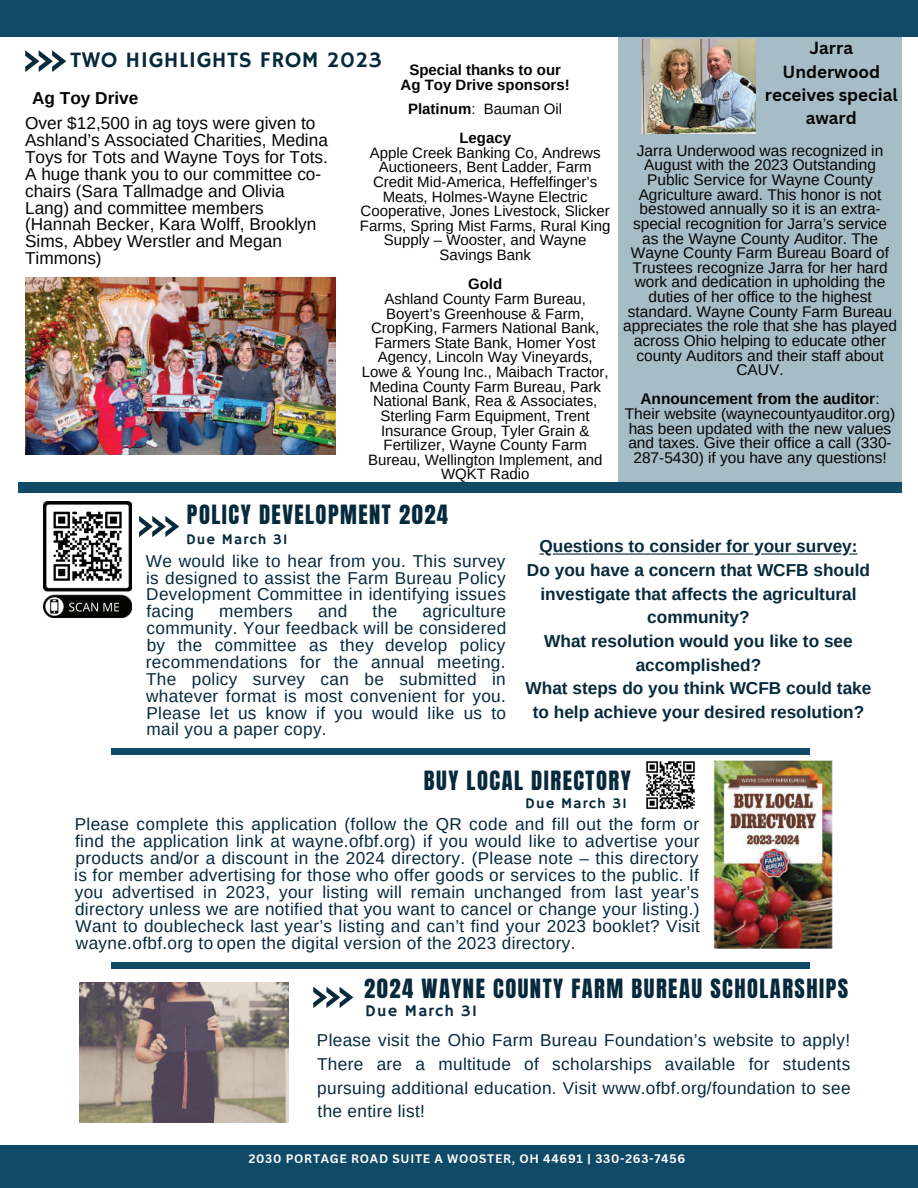
<style>
.page{position:relative;width:918px;height:1188px;background:#fff}
.page>*{position:absolute;margin:0;border:0;box-sizing:border-box;transform-origin:0 0}
.t1{font:22.5px "Anton";letter-spacing:.065em;color:#07293c}
.t2{font:22.35px "Hammersmith One";letter-spacing:.015em;color:#07293c}
.t3{font:17.25px/17px "Arimo";letter-spacing:.02em;color:#07293c;text-align:justify}
.t4{font:17.25px/16.8px "Arimo";color:#040503}
.t5{font:700 17.25px/23.7px "Arimo";color:#07293c;text-align:center}
.t6{font:700 17.25px "Arimo";color:#040503}
.t7{font:700 17.1px/23.4px "Canva Sans";color:#040503;text-align:center}
.t8{font:16.35px "Hammersmith One";letter-spacing:.065em;color:#07293c}
.t9{font:15.45px/14.7px "Arimo";color:#040503;text-align:center}
.t10{font:15px/14.7px "Arimo";color:#040503;text-align:center}
.t11{font:700 15px/14.5px "Arimo";color:#040503;text-align:center}
.t12{font:14.85px "Hammersmith One";letter-spacing:.065em;color:#07293c}
.t13{font:700 12px "Canva Sans";letter-spacing:.06em;color:#fff}
.s1{font-weight:400}
.s2{font-weight:700}
</style>
<div class="page">
<svg style="left:25px;top:50px;width:41px;height:22px"></svg>
<div style="left:0;top:0;width:918px;height:37px;background:#104a66"></div>
<div style="left:0;top:1145px;width:918px;height:43px;background:#104a66"></div>
<svg style="left:313px;top:987px;width:40px;height:21px"></svg>
<div style="left:19px;top:482px;width:883px;height:11px;background:#104a66"></div>
<div style="left:111px;top:963px;width:699px;height:6px;background:#104a66"></div>
<svg style="left:139px;top:516px;width:40px;height:21px"></svg>
<img style="left:79px;top:983px;width:209px;height:139px">
<img style="left:646px;top:761px;width:49px;height:49px">
<img style="left:713px;top:760px;width:119px;height:188px">
<img style="left:43px;top:501px;width:89px;height:116px">
<div style="left:111px;top:748px;width:699px;height:6px;background:#104a66"></div>
<img style="left:25px;top:277px;width:311px;height:178px">
<div style="left:618px;top:37px;width:284px;height:446px;background:#a6bcc6"></div>
<img style="left:641px;top:39px;width:115px;height:95px">
<svg style="left:849px;top:553px;width:9px;height:2px"></svg>
<hr style="left:761px;top:553px;width:80px;height:2px;background:#07293c">
<hr style="left:553px;top:553px;width:200px;height:2px;background:#07293c">
<p class="t2" style="left:70px;top:47px;width:313px">TWO HIGHLIGHTS FROM 2023</p>
<p class="t11" style="left:401px;top:63px;width:171px">Special thanks to our<br>Ag Toy Drive sponsors!</p>
<p class="t11" style="left:408px;top:94px;width:156px;line-height:29.2px">Platinum<span class="s1">: Bauman Oil<br></span>Legacy</p>
<p class="t10" style="left:360px;top:145px;width:252px">Apple Creek Banking Co, Andrews<br>Auctioneers, Bent Ladder, Farm<br>Credit Mid-America, Heffelfinger’s<br>Meats, Holmes-Wayne Electric<br>Cooperative, Jones Livestock, Slicker<br>Farms, Spring Mist Farms, Rural King<br>Supply – Wooster, and Wayne<br>Savings Bank</p>
<p class="t11" style="left:468px;top:277px;width:36px">Gold</p>
<p class="t10" style="left:362px;top:292px;width:248px">Ashland County Farm Bureau,<br>Boyert’s Greenhouse &amp; Farm,<br>CropKing, Farmers National Bank,<br>Farmers State Bank, Homer Yost<br>Agency, Lincoln Way Vineyards,<br>Lowe &amp; Young Inc., Maibach Tractor,<br>Medina County Farm Bureau, Park<br>National Bank, Rea &amp; Associates,<br>Sterling Farm Equipment, Trent<br>Insurance Group, Tyler Grain &amp;<br>Fertilizer, Wayne County Farm<br>Bureau, Wellington Implement, and<br>WQKT Radio</p>
<p class="t6" style="left:32px;top:86px;width:108px">Ag Toy Drive</p>
<p class="t4" style="left:25px;top:115px;width:304px">Over $12,500 in ag toys were given to<br>Ashland’s Associated Charities, Medina<br>Toys for Tots and Wayne Toys for Tots.<br>A huge thank you to our committee co&shy;chairs (Sara Tallmadge and Olivia<br>Lang) and committee members (Hannah Becker, Kara Wolff, Brooklyn<br>Sims, Abbey Werstler and Megan<br>Timmons)</p>
<p class="t7" style="left:765px;top:37px;width:134px">Jarra<br>Underwood receives special award</p>
<p class="t9" style="left:623px;top:143px;width:275px">Jarra Underwood was recognized in August with the 2023 Outstanding Public Service for Wayne County Agriculture award. This honor is not bestowed annually so it is an extra&shy;special recognition for Jarra’s service as the Wayne County Auditor. The Wayne County Farm Bureau Board of Trustees recognize Jarra for her hard work and dedication in upholding the duties of her office to the highest standard. Wayne County Farm Bureau appreciates the role that she has played across Ohio helping to educate other county Auditors and their staff about CAUV.</p>
<p class="t9" style="left:625px;top:392px;width:272px"><span class="s2">Announcement from the auditor</span>:<br>Their website (waynecountyauditor.org) has been updated with the new values and taxes. Give their office a call (330- 287-5430) if you have any questions!</p>
<h1 class="t1" style="left:187px;top:503px;width:263px">POLICY DEVELOPMENT 2024</h1>
<p class="t12" style="left:186px;top:531px;width:103px">Due March 31</p>
<p class="t3" style="left:146px;top:552px;width:362px">We would like to hear from you. This survey is designed to assist the Farm Bureau Policy Development Committee in identifying issues facing</p>
<p class="t3" style="left:146px;top:603px;width:362px;text-indent:277px">agriculture community. Your feedback will be considered by the committee as they develop policy recommendations for the annual meeting.<br>The policy survey can be submitted in whatever format is most convenient for you.<br>Please let us know if you would like us to mail you a paper copy.</p>
<p class="t3" style="left:219px;top:603px;width:75px">members</p>
<p class="t3" style="left:318px;top:603px;width:31px">and</p>
<p class="t3" style="left:373px;top:603px;width:26px">the</p>
<p class="t5" style="left:526px;top:535px;width:347px">Questions to consider for your survey:<br>Do you have a concern that WCFB should investigate that affects the agricultural community?<br>What resolution would you like to see accomplished?<br>What steps do you think WCFB could take to help achieve your desired resolution?</p>
<h1 class="t1" style="left:424px;top:769px;width:208px">BUY LOCAL DIRECTORY</h1>
<p class="t12" style="left:525px;top:794px;width:103px">Due March 31</p>
<p class="t3" style="left:74px;top:816px;width:627px">Please complete this application (follow the QR code and fill out the form or find the application link at wayne.ofbf.org) if you would like to advertise your products and/or a discount in the 2024 directory. (Please note – this directory is for member advertising for those who offer goods or services to the public. If you advertised in 2023, your listing will remain unchanged from last year’s directory unless we are notified that you want to cancel or change your listing.)<br>Want to doublecheck last year’s listing and can’t find your 2023 booklet? Visit wayne.ofbf.org to open the digital version of the 2023 directory.</p>
<h1 class="t1" style="left:364px;top:977px;width:486px">2024 WAYNE COUNTY FARM BUREAU SCHOLARSHIPS</h1>
<p class="t8" style="left:365px;top:1001px;width:114px">Due March 31</p>
<p class="t3" style="left:317px;top:1029px;width:535px;line-height:23.5px">Please visit the Ohio Farm Bureau Foundation’s website to apply!<br>There are a multitude of scholarships available for students pursuing additional education. Visit www.ofbf.org/foundation to see the entire list!</p>
<p class="t13" style="left:249px;top:1152px;width:438px">2030 PORTAGE ROAD SUITE A WOOSTER, OH 44691 | 330-263-7456</p>
</div>
